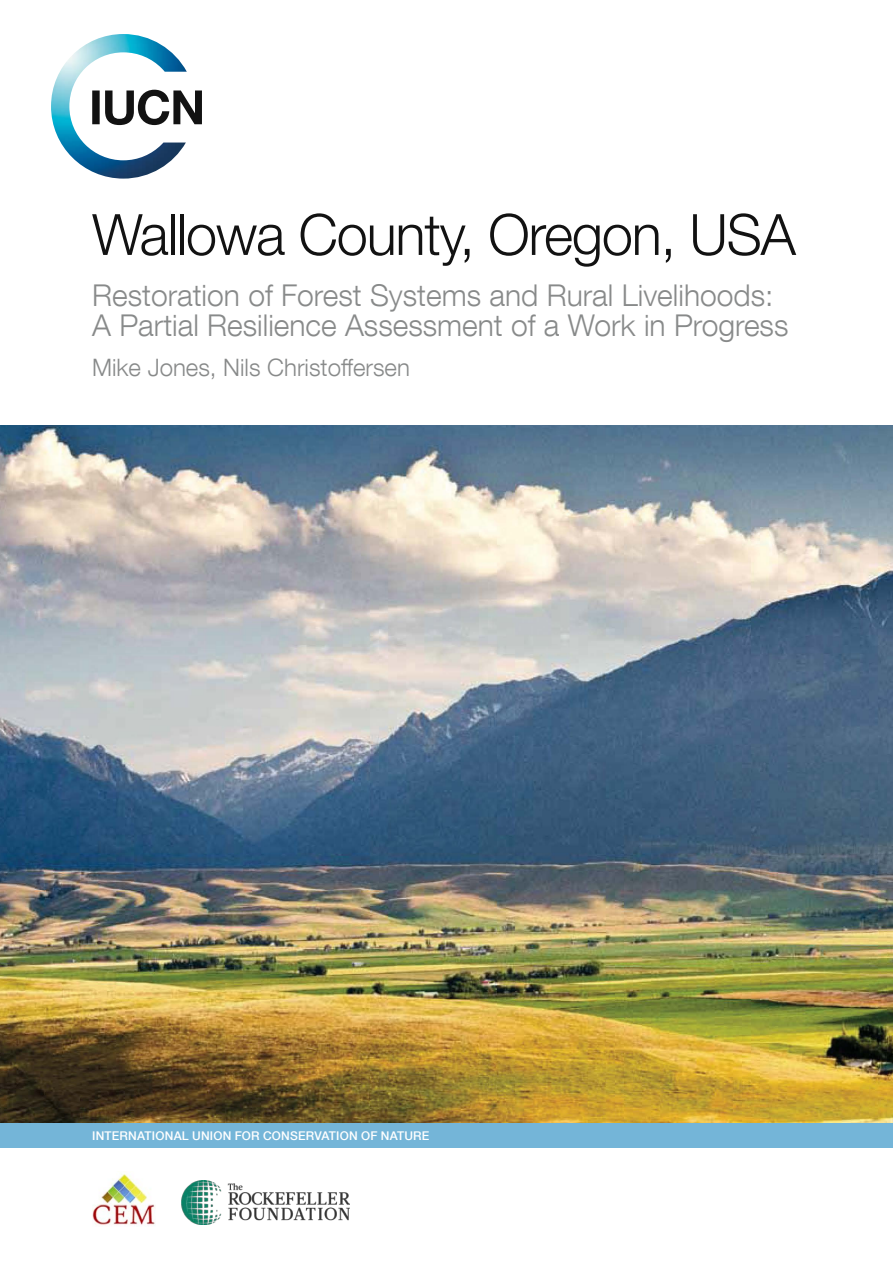
<style>
.page{position:relative;width:893px;height:1263px;background:#fff}
.page>*{position:absolute;margin:0;border:0;box-sizing:border-box;transform-origin:0 0}
.t1{font:300 57px "Helvetica Neue LT Com";letter-spacing:-.02em;color:#121212}
.t2{font:300 30px/30px "Helvetica Neue LT Com";color:#888a8a}
.t3{font:300 24px "Helvetica Neue LT Com";color:#888a8a}
.t4{font:500 12px "Helvetica Neue LT Com";letter-spacing:.015em;color:#fff}
</style>
<div class="page">
<div style="left:0;top:1123px;width:893px;height:25px;background:#74b5d8"></div>
<img style="left:0;top:425px;width:893px;height:698px">
<img style="left:51px;top:34px;width:136px;height:145px">
<svg style="left:92px;top:90px;width:110px;height:35px"></svg>
<img style="left:92px;top:1171px;width:63px;height:54px">
<img style="left:181px;top:1180px;width:168px;height:45px">
<h1 class="t1" style="left:92px;top:200px;width:705px">Wallowa County, Oregon, USA</h1>
<p class="t2" style="left:92px;top:280px;width:698px">Restoration of Forest Systems and Rural Livelihoods:<br>A Partial Resilience Assessment of a Work in Progress</p>
<p class="t3" style="left:92px;top:353px;width:319px">Mike Jones, Nils Christoffersen</p>
<p class="t4" style="left:92px;top:1128px;width:339px">INTERNATIONAL UNION FOR CONSERVATION OF NATURE</p>
</div>
